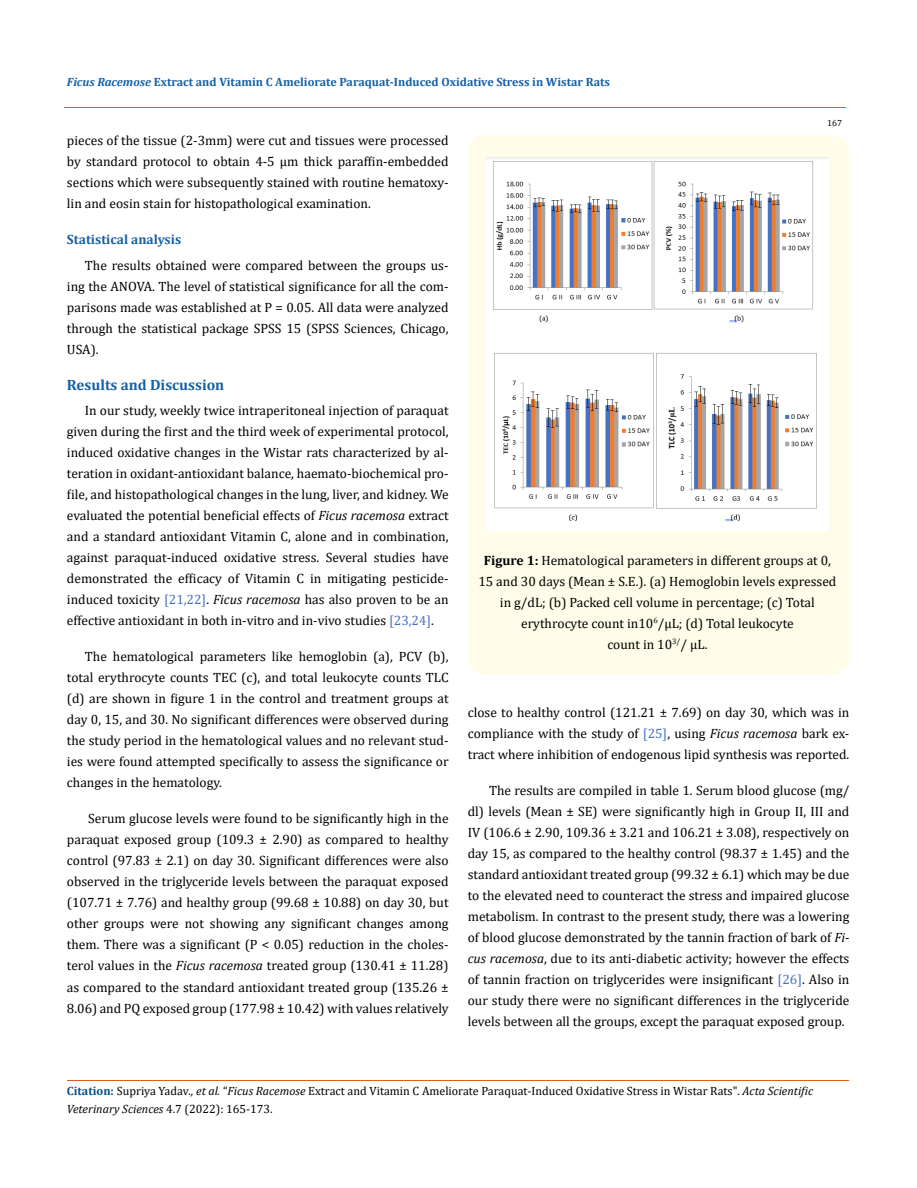
<style>
.page{position:relative;width:917px;height:1188px;background:#fff}
.page>*{position:absolute;margin:0;border:0;box-sizing:border-box;transform-origin:0 0}
.t1{font:700 15px "Cambria";color:#1560a6}
.t2{font:13.5px/21px "Cambria";color:#000;text-align:justify}
.t3{font:700 13.5px "Cambria";color:#1560a6}
.t4{font:12px/18px "Cambria";color:#000}
.t5{font:700 12px "Cambria";color:#1560a6}
.t6{font:9px "Cambria";color:#000}
.s1{font-style:italic}
.s2{color:#4472c4}
.s3{font-weight:700}
.s4{font-weight:700;color:#035089}
</style>
<div class="page">
<hr style="left:64px;top:108px;width:781px;height:1px;background:#e05d1a">
<hr style="left:67px;top:1080px;width:781px;height:1px;background:#e05d1a">
<div style="left:468px;top:135px;width:381px;height:540px;background:#fffde9;border-radius:18px"></div>
<img style="left:486px;top:157px;width:342px;height:373px">
<p class="t5" style="left:67px;top:73px;width:544px"><span class="s1">Ficus Racemose</span> Extract and Vitamin C Ameliorate Paraquat-Induced Oxidative Stress in Wistar Rats</p>
<p class="t6" style="left:827px;top:118px;width:16px">167</p>
<p class="t2" style="left:67px;top:130px;width:383px">pieces of the tissue (2-3mm) were cut and tissues were processed by standard protocol to obtain 4-5 μm thick paraffin-embedded sections which were subsequently stained with routine hematoxy&shy;lin and eosin stain for histopathological examination.</p>
<p class="t3" style="left:67px;top:230px;width:116px">Statistical analysis</p>
<p class="t2" style="left:67px;top:255px;width:383px;text-indent:18px">The results obtained were compared between the groups us&shy;ing the ANOVA. The level of statistical significance for all the com&shy;parisons made was established at P = 0.05. All data were analyzed through the statistical package SPSS 15 (SPSS Sciences, Chicago, USA).</p>
<p class="t1" style="left:67px;top:374px;width:159px">Results and Discussion</p>
<p class="t2" style="left:67px;top:400px;width:383px;text-indent:18px">In our study, weekly twice intraperitoneal injection of paraquat given during the first and the third week of experimental protocol, induced oxidative changes in the Wistar rats characterized by al&shy;teration in oxidant-antioxidant balance, haemato-biochemical pro&shy;file, and histopathological changes in the lung, liver, and kidney. We evaluated the potential beneficial effects of <span class="s1">Ficus racemosa</span> extract and a standard antioxidant Vitamin C, alone and in combination, against paraquat-induced oxidative stress. Several studies have demonstrated the efficacy of Vitamin C in mitigating pesticide&shy;induced toxicity <span class="s2">[21,22]</span>. <span class="s1">Ficus racemosa</span> has also proven to be an effective antioxidant in both in-vitro and in-vivo studies <span class="s2">[23,24]</span>.</p>
<p class="t2" style="left:67px;top:646px;width:383px;text-indent:18px">The hematological parameters like hemoglobin (a), PCV (b), total erythrocyte counts TEC (c), and total leukocyte counts TLC (d) are shown in figure 1 in the control and treatment groups at day 0, 15, and 30. No significant differences were observed during the study period in the hematological values and no relevant stud&shy;ies were found attempted specifically to assess the significance or changes in the hematology.</p>
<p class="t2" style="left:67px;top:808px;width:383px;text-indent:21px">Serum glucose levels were found to be significantly high in the paraquat exposed group (109.3 ± 2.90) as compared to healthy control (97.83 ± 2.1) on day 30. Significant differences were also observed in the triglyceride levels between the paraquat exposed (107.71 ± 7.76) and healthy group (99.68 ± 10.88) on day 30, but other groups were not showing any significant changes among them. There was a significant (P &lt; 0.05) reduction in the choles&shy;terol values in the <span class="s1">Ficus racemosa</span> treated group (130.41 ± 11.28) as compared to the standard antioxidant treated group (135.26 ± 8.06) and PQ exposed group (177.98 ± 10.42) with values relatively</p>
<p class="t2" style="left:478px;top:550px;width:359px;text-align:center"><span class="s3">Figure 1:</span> Hematological parameters in different groups at 0, 15 and 30 days (Mean ± S.E.). (a) Hemoglobin levels expressed in g/dL; (b) Packed cell volume in percentage; (c) Total erythrocyte count in10<sup>6</sup>/μL; (d) Total leukocyte<br>count in 10<sup>3/</sup>/ μL.</p>
<p class="t2" style="left:468px;top:702px;width:383px">close to healthy control (121.21 ± 7.69) on day 30, which was in compliance with the study of <span class="s2">[25]</span>, using <span class="s1">Ficus racemosa</span> bark ex&shy;tract where inhibition of endogenous lipid synthesis was reported.</p>
<p class="t2" style="left:468px;top:780px;width:383px;text-indent:21px">The results are compiled in table 1. Serum blood glucose (mg/ dl) levels (Mean ± SE) were significantly high in Group II, III and IV (106.6 ± 2.90, 109.36 ± 3.21 and 106.21 ± 3.08), respectively on day 15, as compared to the healthy control (98.37 ± 1.45) and the standard antioxidant treated group (99.32 ± 6.1) which may be due to the elevated need to counteract the stress and impaired glucose metabolism. In contrast to the present study, there was a lowering of blood glucose demonstrated by the tannin fraction of bark of <span class="s1">Fi&shy;cus racemosa</span>, due to its anti-diabetic activity; however the effects of tannin fraction on triglycerides were insignificant <span class="s2">[26]</span>. Also in our study there were no significant differences in the triglyceride levels between all the groups, except the paraquat exposed group.</p>
<p class="t4" style="left:67px;top:1082px;width:747px"><span class="s4">Citation:</span> Supriya Yadav<span class="s1">., et al.</span> “<span class="s1">Ficus Racemose</span> Extract and Vitamin C Ameliorate Paraquat-Induced Oxidative Stress in Wistar Rats". <span class="s1">Acta Scientific<br>Veterinary Sciences</span> 4.7 (2022): 165-173.</p>
</div>
